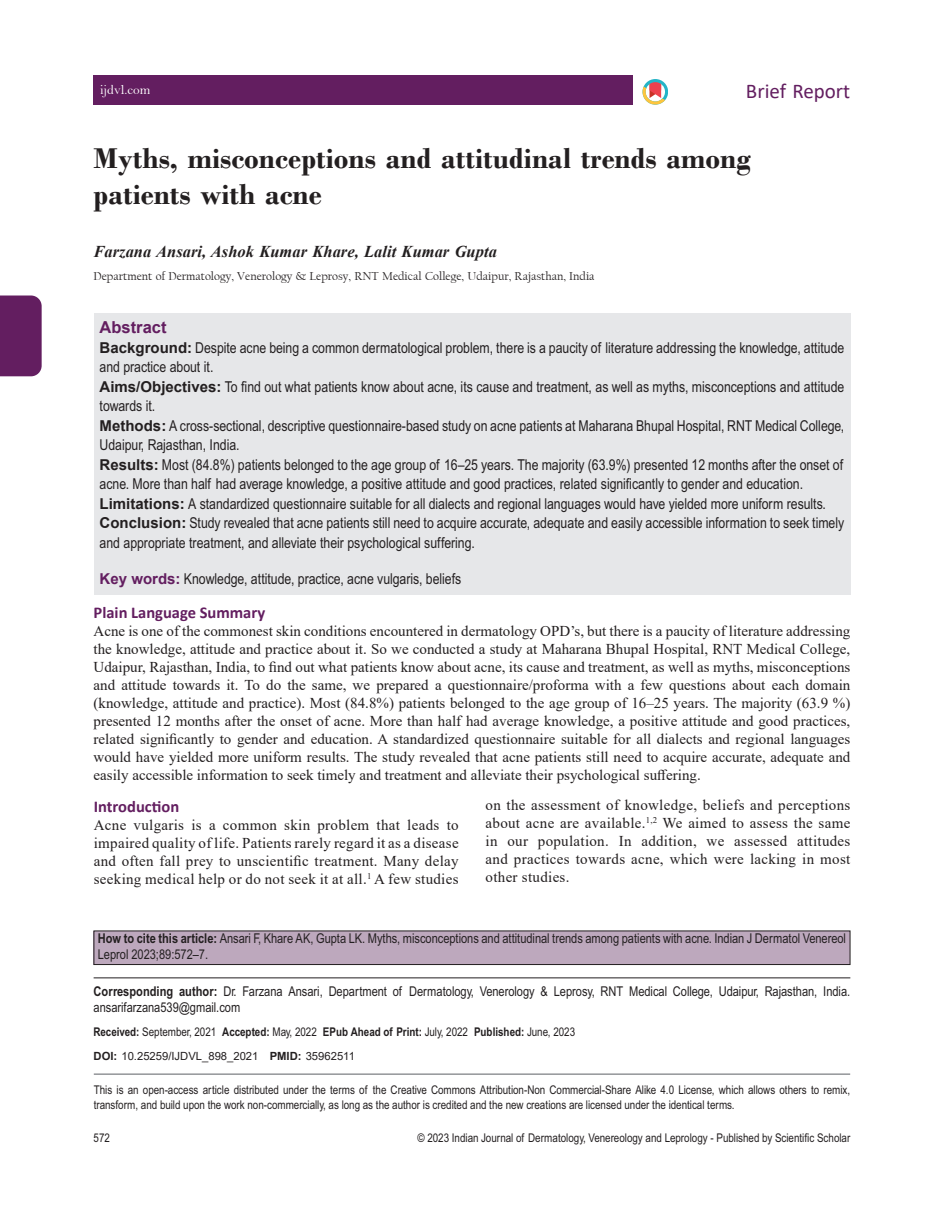
<style>
.page{position:relative;width:944px;height:1214px;background:#fff}
.page>*{position:absolute;margin:0;border:0;box-sizing:border-box;transform-origin:0 0}
.Article_title{font:700 30px/36px "Bodoni";color:#231f20}
.Running_header{font:21px "Calibri";color:#631e60}
.AU{font:italic 700 16.5px "Times New Roman";color:#231f20}
.t1{font:700 16.5px "Calibri";color:#631e60}
.Abstract_Head{font:700 16.5px "Arial";color:#631e60}
.Body_Text{font:15px/18px "Times New Roman";letter-spacing:.02em;color:#231f20;text-align:justify}
.Abstract_TXT{font:15px/19.5px "Arial Narrow MT Std";color:#231f20}
.Keywords{font:15px "Arial Narrow MT Std";color:#231f20}
.AFFL{font:13.5px/16.5px "Arial Narrow MT Std";color:#231f20}
.CORR{font:13.5px/16.2px "Arial Narrow MT Std";color:#231f20}
.WEB_LINK{font:13.5px "Bell";color:#fff}
.CR{font:12px/15px "Arial Narrow MT Std";color:#231f20}
.N_HIS{font:700 12px "Arial Narrow MT Std";color:#231f20}
.AFFL1{font:12px "Californian FB";color:#231f20}
.N_DOI{font:11.25px "Arial";color:#231f20}
.s1{font-family:"Arial";font-weight:700}
.s2{font-family:"Arial";font-weight:700;color:#631e60}
.s3{font-weight:700}
.s4{font-weight:400}
</style>
<div class="page">
<div style="left:94px;top:313px;width:756px;height:24px;background:#e6e7e9"></div>
<div style="left:94px;top:336px;width:756px;height:46px;background:#e6e7e9"></div>
<div style="left:94px;top:375px;width:756px;height:46px;background:#e6e7e9"></div>
<div style="left:94px;top:414px;width:756px;height:46px;background:#e6e7e9"></div>
<div style="left:94px;top:453px;width:756px;height:46px;background:#e6e7e9"></div>
<div style="left:94px;top:492px;width:756px;height:27px;background:#e6e7e9"></div>
<div style="left:94px;top:511px;width:756px;height:47px;background:#e6e7e9"></div>
<div style="left:94px;top:555px;width:756px;height:39px;background:#e6e7e9"></div>
<div style="left:94px;top:931px;width:756px;height:33px;background:#bda8bd"></div>
<div style="left:94px;top:930px;width:756px;height:35px;border:1px solid #231f20"></div>
<hr style="left:94px;top:977px;width:756px;height:1px;background:#231f20">
<div style="left:0;top:295px;width:42px;height:81px;background:#631e60"></div>
<div style="left:94px;top:75px;width:539px;height:30px;background:#631e60"></div>
<svg style="left:642px;top:79px;width:26px;height:26px"></svg>
<hr style="left:94px;top:1073px;width:756px;height:1px;background:#939598">
<p class="WEB_LINK" style="left:100px;top:82px;width:52px">ijdvl.com</p>
<p class="Running_header" style="left:746px;top:76px;width:106px">Brief Report</p>
<p class="Article_title" style="left:94px;top:140px;width:659px">Myths, misconceptions and attitudinal trends among patients with acne</p>
<p class="AU" style="left:94px;top:240px;width:405px">Farzana Ansari, Ashok Kumar Khare, Lalit Kumar Gupta</p>
<p class="AFFL1" style="left:94px;top:270px;width:502px">Department of Dermatology, Venerology &amp; Leprosy, RNT Medical College, Udaipur, Rajasthan, India</p>
<p class="Abstract_Head" style="left:100px;top:316px;width:68px">Abstract</p>
<p class="Abstract_TXT" style="left:100px;top:337px;width:746px"><span class="s1">Background:</span> Despite acne being a common dermatological problem, there is a paucity of literature addressing the knowledge, attitude and practice about it.</p>
<p class="Abstract_TXT" style="left:100px;top:376px;width:746px"><span class="s1">Aims/Objectives:</span> To find out what patients know about acne, its cause and treatment, as well as myths, misconceptions and attitude towards it.</p>
<p class="Abstract_TXT" style="left:100px;top:415px;width:746px"><span class="s1">Methods:</span> A cross-sectional, descriptive questionnaire-based study on acne patients at Maharana Bhupal Hospital, RNT Medical College,<br>Udaipur, Rajasthan, India.</p>
<p class="Abstract_TXT" style="left:100px;top:454px;width:745px"><span class="s1">Results:</span> Most (84.8%) patients belonged to the age group of 16–25 years. The majority (63.9%) presented 12 months after the onset of acne. More than half had average knowledge, a positive attitude and good practices, related significantly to gender and education.</p>
<p class="Abstract_TXT" style="left:100px;top:493px;width:728px"><span class="s1">Limitations:</span> A standardized questionnaire suitable for all dialects and regional languages would have yielded more uniform results.</p>
<p class="Abstract_TXT" style="left:100px;top:513px;width:746px"><span class="s1">Conclusion:</span> Study revealed that acne patients still need to acquire accurate, adequate and easily accessible information to seek timely and appropriate treatment, and alleviate their psychological suffering.</p>
<p class="Keywords" style="left:100px;top:570px;width:363px"><span class="s2">Key words:</span> Knowledge, attitude, practice, acne vulgaris, beliefs</p>
<h1 class="t1" style="left:94px;top:601px;width:173px">Plain Language Summary</h1>
<p class="Body_Text" style="left:94px;top:621px;width:758px">Acne is one of the commonest skin conditions encountered in dermatology OPD’s, but there is a paucity of literature addressing the knowledge, attitude and practice about it. So we conducted a study at Maharana Bhupal Hospital, RNT Medical College, Udaipur, Rajasthan, India, to find out what patients know about acne, its cause and treatment, as well as myths, misconceptions and attitude towards it. To do the same, we prepared a questionnaire/proforma with a few questions about each domain (knowledge, attitude and practice). Most (84.8%) patients belonged to the age group of 16–25 years. The majority (63.9 %) presented 12 months after the onset of acne. More than half had average knowledge, a positive attitude and good practices, related significantly to gender and education. A standardized questionnaire suitable for all dialects and regional languages would have yielded more uniform results. The study revealed that acne patients still need to acquire accurate, adequate and easily accessible information to seek timely and treatment and alleviate their psychological suffering.</p>
<h1 class="t1" style="left:94px;top:794px;width:87px">Introduction</h1>
<p class="Body_Text" style="left:94px;top:815px;width:366px">Acne vulgaris is a common skin problem that leads to impaired quality of life. Patients rarely regard it as a disease and often fall prey to unscientific treatment. Many delay seeking medical help or do not seek it at all.<sup>1</sup> A few studies</p>
<p class="Body_Text" style="left:485px;top:795px;width:366px">on the assessment of knowledge, beliefs and perceptions about acne are available.<sup>1,2</sup> We aimed to assess the same in our population. In addition, we assessed attitudes and practices towards acne, which were lacking in most other studies.</p>
<p class="AFFL" style="left:98px;top:929px;width:749px"><span class="s3">How to cite this article:</span> Ansari F, Khare AK, Gupta LK. Myths, misconceptions and attitudinal trends among patients with acne. Indian J Dermatol Venereol<br>Leprol 2023;89:572–7.</p>
<p class="CORR" style="left:94px;top:983px;width:758px"><span class="s3">Corresponding author:</span> Dr. Farzana Ansari, Department of Dermatology, Venerology &amp; Leprosy, RNT Medical College, Udaipur, Rajasthan, India. ansarifarzana539@gmail.com</p>
<p class="N_HIS" style="left:94px;top:1025px;width:483px">Received: <span class="s4">September, 2021</span> Accepted: <span class="s4">May, 2022</span> EPub Ahead of Print: <span class="s4">July, 2022</span> Published: <span class="s4">June, 2023</span></p>
<p class="N_DOI" style="left:94px;top:1048px;width:263px"><span class="s3">DOI:</span> 10.25259/IJDVL_898_2021 <span class="s3">PMID:</span> 35962511</p>
<p class="CR" style="left:94px;top:1082px;width:758px">This is an open-access article distributed under the terms of the Creative Commons Attribution-Non Commercial-Share Alike 4.0 License, which allows others to remix, transform, and build upon the work non-commercially, as long as the author is credited and the new creations are licensed under the identical terms.</p>
<p class="CR" style="left:94px;top:1129px;width:18px">572</p>
<p class="CR" style="left:417px;top:1129px;width:434px">© 2023 Indian Journal of Dermatology, Venereology and Leprology - Published by Scientific Scholar</p>
</div>
